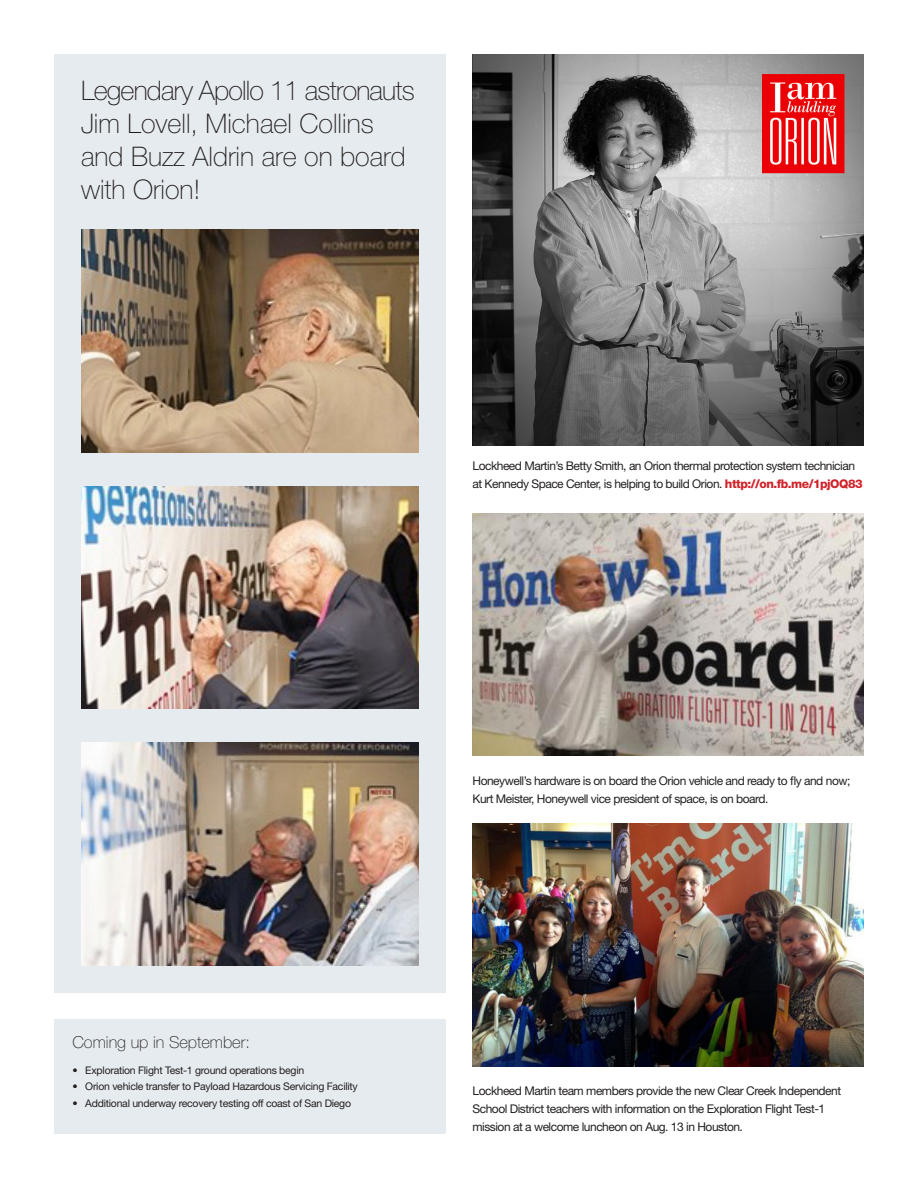
<style>
.page{position:relative;width:918px;height:1188px;background:#fff}
.page>*{position:absolute;margin:0;border:0;box-sizing:border-box;transform-origin:0 0}
.t1{font:100 27px/33px "Helvetica Neue LT Std";color:#231f20}
.t2{font:100 16.5px "Helvetica Neue LT Std";color:#231f20}
.t3{font:12px/18px "Helvetica Neue LT Std";letter-spacing:-.04em;color:#231f20}
.t4{font:10.5px "Helvetica Neue LT Std";letter-spacing:-.025em;color:#231f20}
.s1{font-weight:800;color:#d1232a}
</style>
<div class="page">
<div style="left:54px;top:1019px;width:392px;height:115px;background:#e6ebef"></div>
<img style="left:472px;top:54px;width:392px;height:392px">
<div style="left:54px;top:54px;width:392px;height:938px;background:#e6ebef"></div>
<img style="left:81px;top:486px;width:337px;height:223px">
<img style="left:81px;top:230px;width:337px;height:222px">
<img style="left:81px;top:742px;width:337px;height:223px">
<img style="left:472px;top:513px;width:392px;height:243px">
<img style="left:472px;top:824px;width:392px;height:242px">
<p class="t1" style="left:81px;top:74px;width:335px">Legendary Apollo 11 astronauts<br>Jim Lovell, Michael Collins and Buzz Aldrin are on board with Orion!</p>
<p class="t3" style="left:472px;top:457px;width:392px">Lockheed Martin’s Betty Smith, an Orion thermal protection system technician at Kennedy Space Center, is helping to build Orion. <span class="s1">http://on.fb.me/1pjOQ83</span></p>
<p class="t2" style="left:72px;top:1033px;width:179px">Coming up in September:</p>
<p class="t4" style="left:72px;top:1064px;width:233px">• Exploration Flight Test-1 ground operations begin</p>
<p class="t4" style="left:72px;top:1081px;width:287px">• Orion vehicle transfer to Payload Hazardous Servicing Facility</p>
<p class="t4" style="left:72px;top:1097px;width:280px">• Additional underway recovery testing off coast of San Diego</p>
<p class="t3" style="left:472px;top:771px;width:379px">Honeywell’s hardware is on board the Orion vehicle and ready to fly and now;<br>Kurt Meister, Honeywell vice president of space, is on board.</p>
<p class="t3" style="left:472px;top:1082px;width:370px">Lockheed Martin team members provide the new Clear Creek Independent<br>School District teachers with information on the Exploration Flight Test-1 mission at a welcome luncheon on Aug. 13 in Houston.</p>
</div>
